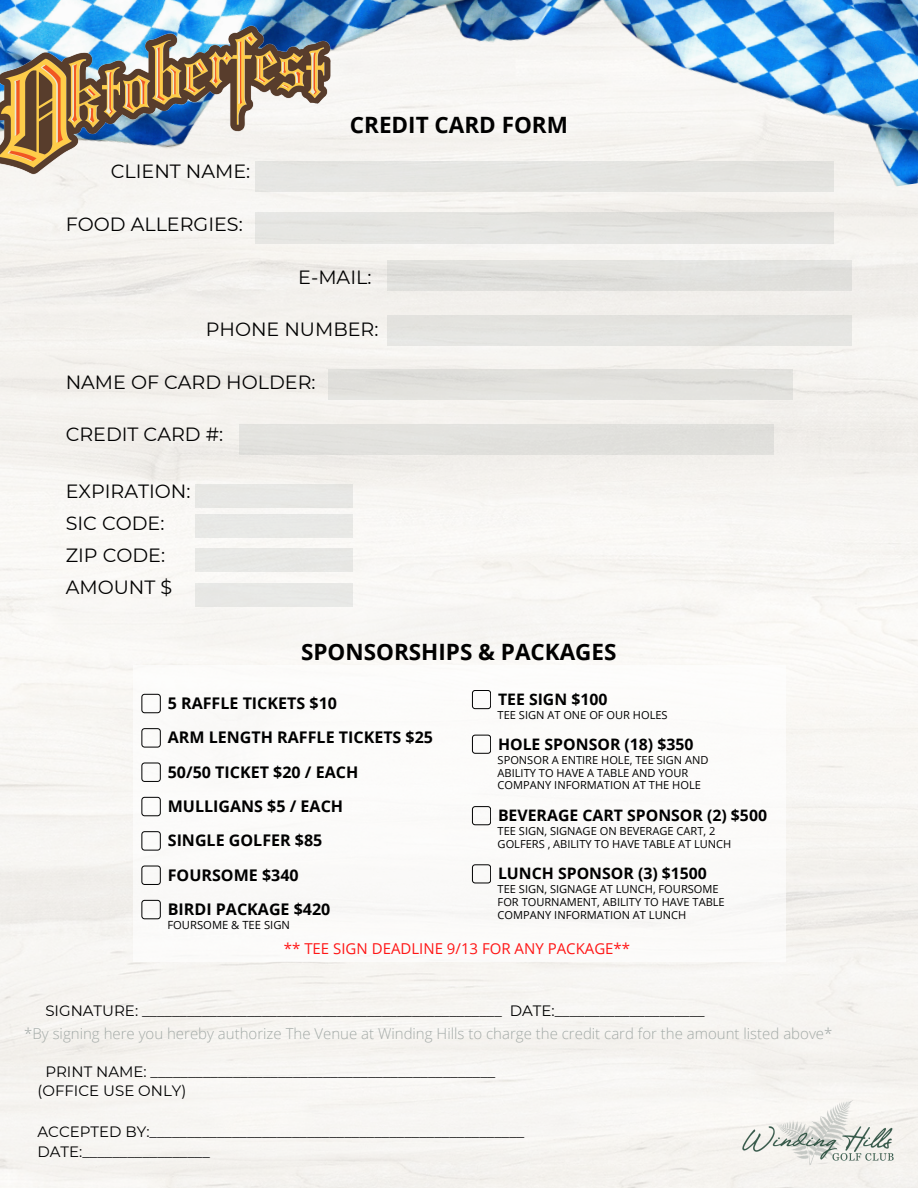
<style>
.page{position:relative;width:918px;height:1188px;background:#fff}
.page>*{position:absolute;margin:0;border:0;box-sizing:border-box;transform-origin:0 0}
.t1{font:700 22.5px "Open Sans";color:#000}
.t2{font:19.2px "Montserrat";color:#000}
.t3{font:700 16.05px "Open Sans";color:#000}
.t4{font:700 15.75px "Open Sans";color:#000}
.t5{font:15px "Montserrat";color:#000}
.t6{font:300 15px "Open Sans";color:#a3aaa7}
.t7{font:15px "Open Sans";color:#ff1616}
.t8{font:11.25px "Open Sans";color:#000}
.t9{font:11.1px/12.9px "Open Sans";color:#000}
</style>
<div class="page">
<img style="left:0;top:0;width:918px;height:350px">
<img style="left:0;top:21px;width:331px;height:154px">
<img style="left:738px;top:1096px;width:162px;height:71px">
<div style="left:256px;top:161px;width:578px;height:31px;background:#e5e5e2"></div>
<div style="left:256px;top:212px;width:578px;height:31px;background:#e5e5e2"></div>
<div style="left:388px;top:260px;width:464px;height:31px;background:#e1e1dd"></div>
<div style="left:239px;top:424px;width:534px;height:30px;background:#e2e1dd"></div>
<div style="left:196px;top:484px;width:157px;height:23px;background:#e7e7e5"></div>
<div style="left:388px;top:315px;width:464px;height:31px;background:#e4e4e1"></div>
<div style="left:329px;top:369px;width:464px;height:31px;background:#e2e2dd"></div>
<div style="left:196px;top:515px;width:157px;height:23px;background:#e8e9e6"></div>
<div style="left:196px;top:549px;width:157px;height:23px;background:#e7e8e5"></div>
<div style="left:196px;top:583px;width:157px;height:24px;background:#e8e8e6"></div>
<div style="left:141px;top:831px;width:20px;height:19px;border:1px solid #000;border-radius:3px"></div>
<div style="left:141px;top:866px;width:20px;height:19px;border:1px solid #000;border-radius:3px"></div>
<div style="left:141px;top:900px;width:20px;height:19px;border:1px solid #000;border-radius:3px"></div>
<div style="left:472px;top:690px;width:19px;height:19px;border:1px solid #000;border-radius:3px"></div>
<div style="left:472px;top:735px;width:19px;height:19px;border:1px solid #000;border-radius:3px"></div>
<div style="left:472px;top:806px;width:19px;height:19px;border:1px solid #000;border-radius:3px"></div>
<div style="left:472px;top:864px;width:19px;height:19px;border:1px solid #000;border-radius:3px"></div>
<div style="left:141px;top:694px;width:20px;height:19px;border:1px solid #000;border-radius:3px"></div>
<div style="left:141px;top:728px;width:20px;height:19px;border:1px solid #000;border-radius:3px"></div>
<div style="left:141px;top:763px;width:20px;height:19px;border:1px solid #000;border-radius:3px"></div>
<div style="left:141px;top:797px;width:20px;height:19px;border:1px solid #000;border-radius:3px"></div>
<p class="t2" style="left:111px;top:160px;width:141px">CLIENT NAME:</p>
<p class="t2" style="left:66px;top:212px;width:179px">FOOD ALLERGIES:</p>
<p class="t1" style="left:350px;top:109px;width:220px">CREDIT CARD FORM</p>
<p class="t2" style="left:298px;top:265px;width:75px">E-MAIL:</p>
<p class="t2" style="left:206px;top:318px;width:174px">PHONE NUMBER:</p>
<p class="t2" style="left:66px;top:370px;width:251px">NAME OF CARD HOLDER:</p>
<p class="t2" style="left:66px;top:423px;width:159px">CREDIT CARD #:</p>
<p class="t2" style="left:66px;top:479px;width:126px">EXPIRATION:</p>
<p class="t2" style="left:66px;top:511px;width:100px">SIC CODE:</p>
<p class="t2" style="left:66px;top:544px;width:101px">ZIP CODE:</p>
<p class="t2" style="left:66px;top:576px;width:108px">AMOUNT $</p>
<p class="t1" style="left:301px;top:636px;width:317px">SPONSORSHIPS &amp; PACKAGES</p>
<p class="t3" style="left:168px;top:692px;width:171px">5 RAFFLE TICKETS $10</p>
<p class="t3" style="left:168px;top:726px;width:267px">ARM LENGTH RAFFLE TICKETS $25</p>
<p class="t3" style="left:168px;top:761px;width:192px">50/50 TICKET $20 / EACH</p>
<p class="t3" style="left:168px;top:795px;width:177px">MULLIGANS $5 / EACH</p>
<p class="t3" style="left:168px;top:829px;width:156px">SINGLE GOLFER $85</p>
<p class="t3" style="left:168px;top:864px;width:132px">FOURSOME $340</p>
<p class="t3" style="left:168px;top:898px;width:164px">BIRDI PACKAGE $420</p>
<p class="t8" style="left:167px;top:917px;width:124px">FOURSOME &amp; TEE SIGN</p>
<p class="t4" style="left:498px;top:688px;width:111px">TEE SIGN $100</p>
<p class="t9" style="left:498px;top:708px;width:172px">TEE SIGN AT ONE OF OUR HOLES</p>
<p class="t4" style="left:498px;top:733px;width:197px">HOLE SPONSOR (18) $350</p>
<p class="t9" style="left:498px;top:753px;width:212px">SPONSOR A ENTIRE HOLE, TEE SIGN AND<br>ABILITY TO HAVE A TABLE AND YOUR<br>COMPANY INFORMATION AT THE HOLE</p>
<p class="t4" style="left:498px;top:804px;width:271px">BEVERAGE CART SPONSOR (2) $500</p>
<p class="t9" style="left:498px;top:824px;width:235px">TEE SIGN, SIGNAGE ON BEVERAGE CART, 2<br>GOLFERS , ABILITY TO HAVE TABLE AT LUNCH</p>
<p class="t4" style="left:498px;top:862px;width:210px">LUNCH SPONSOR (3) $1500</p>
<p class="t9" style="left:498px;top:883px;width:229px">TEE SIGN, SIGNAGE AT LUNCH, FOURSOME<br>FOR TOURNAMENT, ABILITY TO HAVE TABLE<br>COMPANY INFORMATION AT LUNCH</p>
<p class="t7" style="left:284px;top:938px;width:348px">** TEE SIGN DEADLINE 9/13 FOR ANY PACKAGE**</p>
<p class="t5" style="left:45px;top:1002px;width:661px">SIGNATURE: ________________________________________________ DATE:____________________</p>
<p class="t6" style="left:24px;top:1023px;width:810px">*By signing here you hereby authorize The Venue at Winding Hills to charge the credit card for the amount listed above*</p>
<p class="t5" style="left:45px;top:1063px;width:452px">PRINT NAME: ______________________________________________</p>
<p class="t5" style="left:38px;top:1082px;width:150px">(OFFICE USE ONLY)</p>
<p class="t5" style="left:38px;top:1122px;width:488px">ACCEPTED BY:__________________________________________________</p>
<p class="t5" style="left:38px;top:1142px;width:174px">DATE:_________________</p>
</div>
